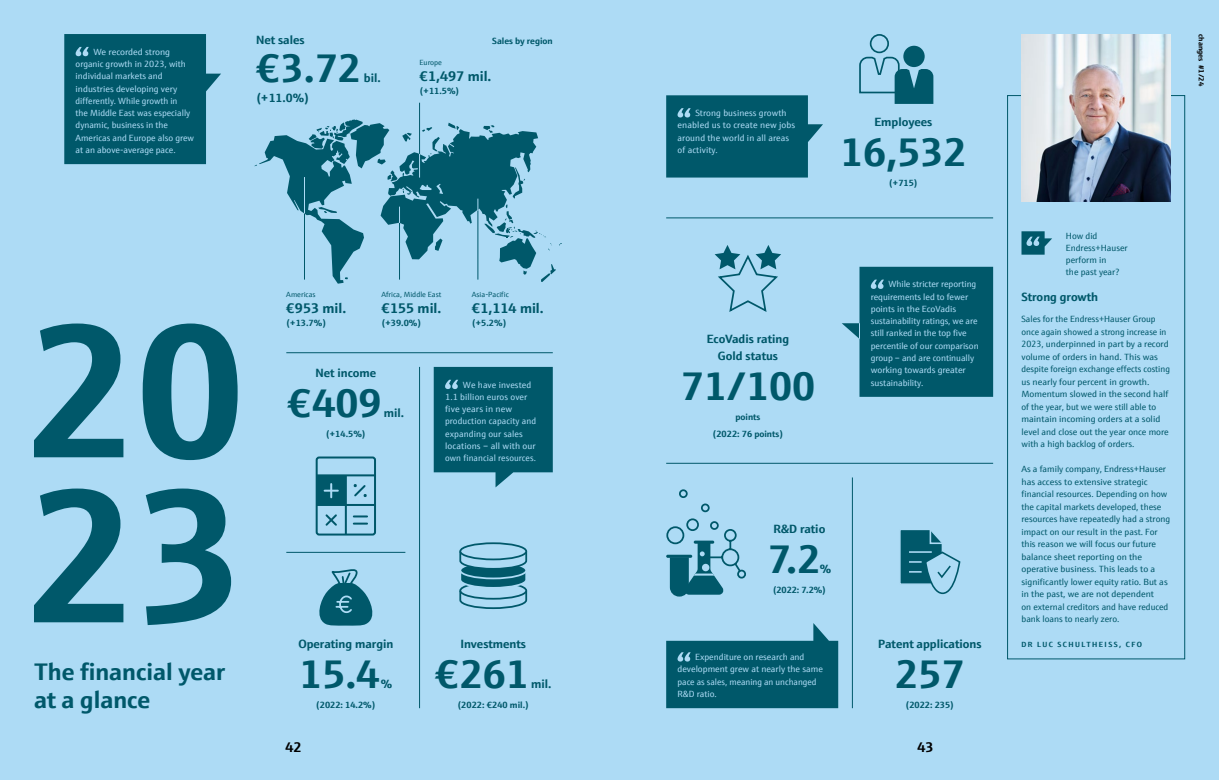
<style>
.page{position:relative;width:1219px;height:780px;background:#addbf5}
.page>*{position:absolute;margin:0;border:0;box-sizing:border-box;transform-origin:0 0}
.t1{font:700 190px/164.9px "E+H Sans";color:#00586a}
.t2{font:700 40px "E+H Sans";color:#00586a}
.t3{font:700 24px/28px "E+H Sans";color:#00586a}
.t4{font:700 14px "E+H Sans";color:#00586a}
.t5{font:700 14px "E+H Sans";color:#000}
.t6{font:700 12px/17px "E+H Sans";color:#00586a;text-align:center}
.t7{font:9px/12.5px "E+H Sans";color:#00586a}
.t8{font:9px/12.2px "E+H Sans";color:#addbf5}
.t9{font:700 9px/17px "E+H Sans";color:#00586a;text-align:center}
.t10{font:7.5px "E+H Sans";color:#00586a}
.t11{font:700 7.5px "E+H Sans";letter-spacing:.195em;color:#00586a}
.t12{font:700 7.5px "E+H Sans";color:#000}
</style>
<div class="page">
<hr style="left:419px;top:103px;width:1px;height:52px;background:#00586a">
<svg style="left:255px;top:119px;width:307px;height:165px"></svg>
<hr style="left:304px;top:177px;width:1px;height:36px;background:#addbf5">
<hr style="left:286px;top:552px;width:119px;height:1px;background:#00586a">
<hr style="left:286px;top:352px;width:267px;height:1px;background:#00586a">
<hr style="left:419px;top:367px;width:1px;height:341px;background:#00586a">
<svg style="left:459px;top:551px;width:69px;height:58px"></svg>
<div style="left:460px;top:543px;width:66px;height:16px;background:#addbf5;border-radius:50%"></div>
<div style="left:459px;top:542px;width:68px;height:18px;border:2px solid #00586a;border-radius:50%"></div>
<svg style="left:319px;top:569px;width:54px;height:57px"></svg>
<div style="left:316px;top:456px;width:60px;height:79px;border:2px solid #00586a;border-radius:2px"></div>
<svg style="left:325px;top:514px;width:12px;height:12px"></svg>
<hr style="left:317px;top:504px;width:58px;height:2px;background:#00586a">
<hr style="left:345px;top:476px;width:2px;height:58px;background:#00586a">
<svg style="left:354px;top:515px;width:13px;height:9px"></svg>
<svg style="left:353px;top:484px;width:14px;height:13px"></svg>
<hr style="left:317px;top:474px;width:58px;height:2px;background:#00586a">
<div style="left:317px;top:475px;width:29px;height:29px;background:#00586a"></div>
<svg style="left:325px;top:484px;width:13px;height:13px"></svg>
<svg style="left:715px;top:245px;width:66px;height:67px"></svg>
<div style="left:870px;top:34px;width:19px;height:19px;border:2px solid #00586a;border-radius:50%"></div>
<div style="left:903px;top:46px;width:22px;height:21px;background:#00586a;border-radius:50%"></div>
<svg style="left:859px;top:56px;width:74px;height:48px"></svg>
<hr style="left:666px;top:218px;width:327px;height:1px;background:#00586a">
<svg style="left:900px;top:530px;width:61px;height:65px"></svg>
<svg style="left:666px;top:518px;width:80px;height:78px"></svg>
<div style="left:701px;top:503px;width:9px;height:9px;border:2px solid #00586a;border-radius:50%"></div>
<div style="left:679px;top:489px;width:9px;height:9px;border:2px solid #00586a;border-radius:50%"></div>
<hr style="left:666px;top:463px;width:327px;height:1px;background:#00586a">
<hr style="left:852px;top:477px;width:1px;height:231px;background:#00586a">
<svg style="left:64px;top:34px;width:157px;height:130px;background:#106477"></svg>
<svg style="left:434px;top:367px;width:119px;height:120px;background:#14677a"></svg>
<div style="left:1007px;top:95px;width:178px;height:564px;border:1px solid #00586a"></div>
<img style="left:1021px;top:34px;width:150px;height:167px">
<svg style="left:666px;top:95px;width:157px;height:82px;background:#106477"></svg>
<svg style="left:842px;top:267px;width:151px;height:130px;background:#136679"></svg>
<svg style="left:666px;top:623px;width:172px;height:85px"></svg>
<svg style="left:1021px;top:231px;width:31px;height:24px"></svg>
<p class="t8" style="left:76px;top:45px;width:120px;text-indent:18px">We recorded strong organic growth in 2023, with individual markets and industries developing very differently. While growth in<br>the Middle East was especially dynamic, business in the<br>Americas and Europe also grew at an above-average pace.</p>
<h3 class="t6" style="left:256px;top:30px;width:50px">Net sales</h3>
<h2 class="t2" style="left:256px;top:36px;width:106px">€3.72</h2>
<h3 class="t6" style="left:364px;top:68px;width:18px">bil.</h3>
<h3 class="t6" style="left:256px;top:89px;width:55px">(+11.0%)</h3>
<p class="t9" style="left:492px;top:31px;width:62px">Sales by region</p>
<p class="t10" style="left:420px;top:56px;width:24px">Europe</p>
<h3 class="t4" style="left:420px;top:65px;width:73px">€1,497 mil.</h3>
<p class="t9" style="left:420px;top:82px;width:41px">(+11.5%)</p>
<p class="t8" style="left:677px;top:106px;width:119px;text-indent:18px">Strong business growth enabled us to create new jobs around the world in all areas of activity.</p>
<h3 class="t6" style="left:874px;top:112px;width:59px">Employees</h3>
<h2 class="t2" style="left:840px;top:120px;width:128px">16,532</h2>
<p class="t9" style="left:889px;top:174px;width:30px">(+715)</p>
<h1 class="t1" style="left:26px;top:294px;width:220px">20<br>23</h1>
<h3 class="t3" style="left:34px;top:656px;width:193px">The financial year at a glance</h3>
<p class="t10" style="left:286px;top:288px;width:31px">Americas</p>
<h3 class="t4" style="left:286px;top:297px;width:61px">€953 mil.</h3>
<p class="t9" style="left:286px;top:314px;width:41px">(+13.7%)</p>
<p class="t10" style="left:381px;top:288px;width:61px">Africa, Middle East</p>
<h3 class="t4" style="left:381px;top:297px;width:61px">€155 mil.</h3>
<p class="t9" style="left:381px;top:314px;width:41px">(+39.0%)</p>
<p class="t10" style="left:472px;top:288px;width:38px">Asia-Pacific</p>
<h3 class="t4" style="left:472px;top:297px;width:73px">€1,114 mil.</h3>
<p class="t9" style="left:472px;top:314px;width:36px">(+5.2%)</p>
<h3 class="t6" style="left:316px;top:363px;width:62px">Net income</h3>
<h2 class="t2" style="left:288px;top:371px;width:95px">€409</h2>
<h3 class="t6" style="left:384px;top:403px;width:22px">mil.</h3>
<p class="t9" style="left:326px;top:425px;width:41px">(+14.5%)</p>
<p class="t8" style="left:445px;top:377px;width:93px;text-indent:18px">We have invested<br>1.1 billion euros over five years in new production capacity and expanding our sales locations – all with our own financial resources.</p>
<h3 class="t6" style="left:298px;top:634px;width:96px">Operating margin</h3>
<h2 class="t2" style="left:299px;top:642px;width:82px">15.4</h2>
<h3 class="t6" style="left:381px;top:674px;width:13px">%</h3>
<h3 class="t6" style="left:460px;top:634px;width:67px">Investments</h3>
<h2 class="t2" style="left:435px;top:642px;width:95px">€261</h2>
<h3 class="t6" style="left:531px;top:674px;width:22px">mil.</h3>
<p class="t9" style="left:316px;top:695px;width:61px">(2022: 14.2%)</p>
<p class="t9" style="left:457px;top:695px;width:73px">(2022: €240 mil.)</p>
<h3 class="t6" style="left:707px;top:329px;width:84px">EcoVadis rating<br>Gold status</h3>
<h2 class="t2" style="left:681px;top:354px;width:136px">71/100</h2>
<p class="t9" style="left:712px;top:408px;width:72px">points<br>(2022: 76 points)</p>
<h3 class="t6" style="left:773px;top:519px;width:53px">R&amp;D ratio</h3>
<h2 class="t2" style="left:768px;top:527px;width:54px">7.2</h2>
<h3 class="t6" style="left:820px;top:559px;width:13px">%</h3>
<p class="t9" style="left:773px;top:581px;width:55px">(2022: 7.2%)</p>
<p class="t8" style="left:677px;top:650px;width:147px;text-indent:18px">Expenditure on research and development grew at nearly the same pace as sales, meaning an unchanged<br>R&amp;D ratio.</p>
<p class="t8" style="left:871px;top:277px;width:109px;text-indent:18px">While stricter reporting requirements led to fewer points in the EcoVadis sustainability ratings, we are still ranked in the top five percentile of our comparison group – and are continually working towards greater sustainability.</p>
<h3 class="t6" style="left:878px;top:634px;width:105px">Patent applications</h3>
<h2 class="t2" style="left:895px;top:642px;width:71px">257</h2>
<p class="t9" style="left:905px;top:695px;width:50px">(2022: 235)</p>
<h3 class="t5" style="left:285px;top:735px;width:18px">42</h3>
<h3 class="t5" style="left:917px;top:735px;width:18px">43</h3>
<p class="t12" style="left:1207px;top:34px;width:53px;rotate:90deg">changes #1/24</p>
<p class="t7" style="left:1066px;top:228px;width:63px;line-height:12.2px">How did<br>Endress+Hauser perform in<br>the past year?</p>
<h3 class="t6" style="left:1021px;top:287px;width:78px">Strong growth</h3>
<p class="t7" style="left:1021px;top:312px;width:150px">Sales for the Endress+Hauser Group once again showed a strong increase in 2023, underpinned in part by a record volume of orders in hand. This was despite foreign exchange effects costing us nearly four percent in growth.<br>Momentum slowed in the second half of the year, but we were still able to maintain incoming orders at a solid level and close out the year once more with a high backlog of orders.</p>
<p class="t7" style="left:1021px;top:462px;width:150px">As a family company, Endress+Hauser has access to extensive strategic financial resources. Depending on how the capital markets developed, these resources have repeatedly had a strong impact on our result in the past. For this reason we will focus our future balance sheet reporting on the operative business. This leads to a significantly lower equity ratio. But as in the past, we are not dependent<br>on external creditors and have reduced bank loans to nearly zero.</p>
<p class="t11" style="left:1021px;top:638px;width:122px">DR LUC SCHULTHEISS, CFO</p>
</div>
